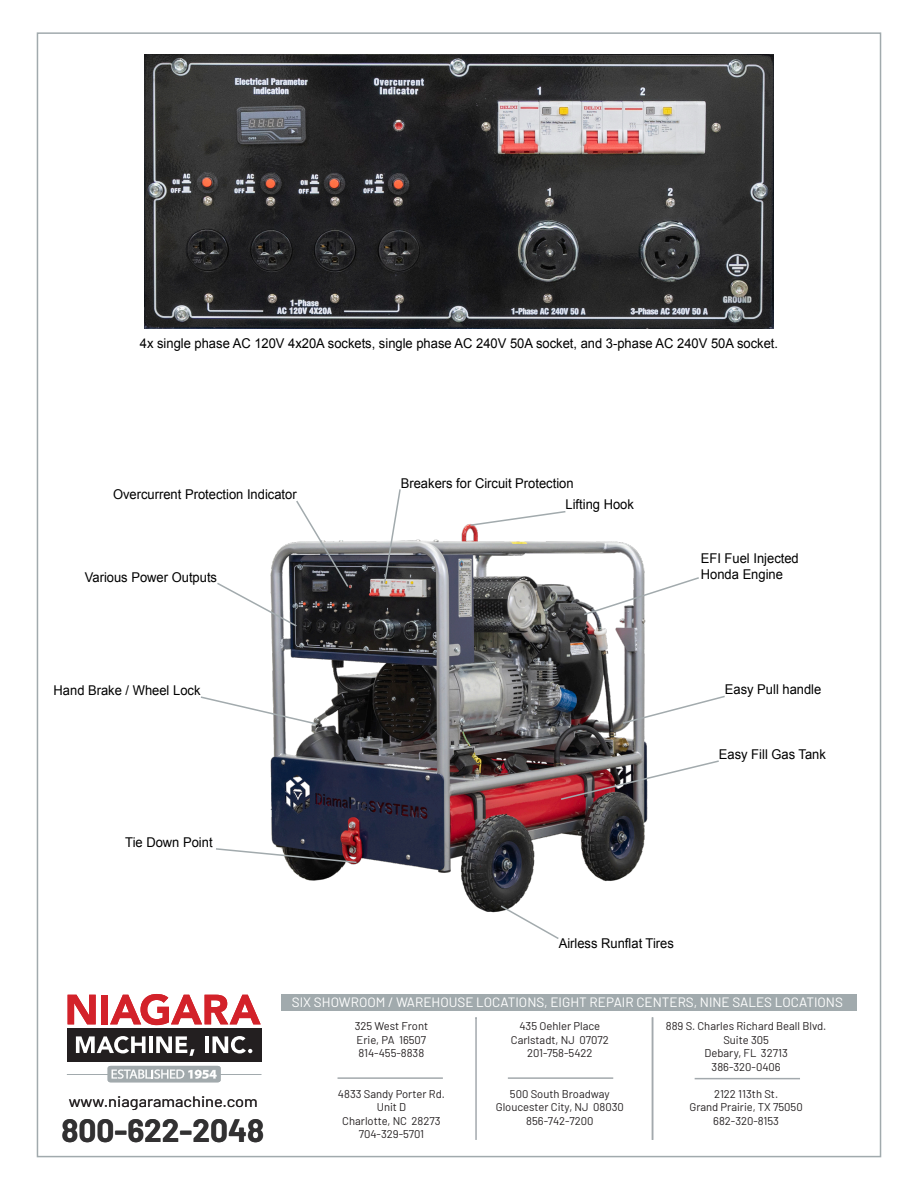
<style>
.page{position:relative;width:918px;height:1188px;background:#fff}
.page>*{position:absolute;margin:0;border:0;box-sizing:border-box;transform-origin:0 0}
.t1{font:700 31.5px "Barlow";color:#323132}
.t2{font:15px "Barlow";color:#231f20;scale:1.1 1}
.t3{font:13.5px/16.5px "Arial";color:#000;scale:.96 1}
.t4{font:13.5px "Barlow";color:#fff}
.t5{font:11.25px/13.5px "Barlow";color:#231f20;text-align:center}
</style>
<div class="page">
<img style="left:270px;top:524px;width:378px;height:389px">
<svg style="left:67px;top:1066px;width:194px;height:16px"></svg>
<div style="left:67px;top:1028px;width:194px;height:33px;background:#231f20"></div>
<svg style="left:68px;top:995px;width:28px;height:29px"></svg>
<div style="left:101px;top:995px;width:7px;height:29px;background:#d3222a"></div>
<svg style="left:110px;top:994px;width:151px;height:31px"></svg>
<svg style="left:76px;top:1036px;width:70px;height:17px"></svg>
<hr style="left:149px;top:1036px;width:4px;height:17px;background:#fff">
<svg style="left:156px;top:1036px;width:39px;height:20px"></svg>
<hr style="left:205px;top:1036px;width:4px;height:17px;background:#fff">
<svg style="left:212px;top:1036px;width:40px;height:17px"></svg>
<div style="left:281px;top:994px;width:575px;height:17px;background:#a1aaad"></div>
<hr style="left:652px;top:1017px;width:1px;height:123px;background:#a3a9ad">
<hr style="left:338px;top:1077px;width:105px;height:2px;background:#a3a9ad">
<hr style="left:508px;top:1077px;width:105px;height:2px;background:#a3a9ad">
<hr style="left:695px;top:1078px;width:105px;height:1px;background:#a3a9ad">
<hr style="left:475px;top:1017px;width:2px;height:123px;background:#a3a9ad">
<img style="left:145px;top:54px;width:628px;height:275px">
<svg style="left:469px;top:511px;width:98px;height:16px"></svg>
<svg style="left:582px;top:576px;width:117px;height:40px"></svg>
<svg style="left:621px;top:695px;width:104px;height:30px"></svg>
<svg style="left:499px;top:904px;width:61px;height:35px"></svg>
<img style="left:559px;top:759px;width:160px;height:42px">
<svg style="left:216px;top:847px;width:142px;height:17px"></svg>
<svg style="left:201px;top:695px;width:117px;height:31px"></svg>
<svg style="left:383px;top:489px;width:19px;height:96px"></svg>
<svg style="left:217px;top:500px;width:133px;height:128px"></svg>
<p class="t3" style="left:140px;top:336px;width:666px">4x single phase AC 120V 4x20A sockets, single phase AC 240V 50A socket, and 3-phase AC 240V 50A socket.</p>
<p class="t3" style="left:113px;top:486px;width:193px">Overcurrent Protection Indicator</p>
<p class="t3" style="left:85px;top:569px;width:139px">Various Power Outputs</p>
<p class="t3" style="left:54px;top:682px;width:155px">Hand Brake / Wheel Lock</p>
<p class="t3" style="left:125px;top:834px;width:93px">Tie Down Point</p>
<p class="t3" style="left:401px;top:475px;width:182px">Breakers for Circuit Protection</p>
<p class="t3" style="left:566px;top:497px;width:73px">Lifting Hook</p>
<p class="t3" style="left:701px;top:550px;width:104px">EFI Fuel Injected<br>Honda Engine</p>
<p class="t3" style="left:725px;top:681px;width:102px">Easy Pull handle</p>
<p class="t3" style="left:719px;top:746px;width:113px">Easy Fill Gas Tank</p>
<p class="t3" style="left:559px;top:935px;width:122px">Airless Runflat Tires</p>
<p class="t2" style="left:69px;top:1091px;width:173px">www.niagaramachine.com</p>
<p class="t1" style="left:62px;top:1108px;width:204px">800-622-2048</p>
<p class="t4" style="left:292px;top:993px;width:553px">SIX SHOWROOM / WAREHOUSE LOCATIONS, EIGHT REPAIR CENTERS, NINE SALES LOCATIONS</p>
<p class="t5" style="left:355px;top:1019px;width:75px">325 West Front</p>
<p class="t5" style="left:357px;top:1032px;width:71px">Erie, PA 16507</p>
<p class="t5" style="left:359px;top:1046px;width:67px">814-455-8838</p>
<p class="t5" style="left:338px;top:1086px;width:108px">4833 Sandy Porter Rd.<br>Unit D</p>
<p class="t5" style="left:342px;top:1113px;width:100px">Charlotte, NC 28273</p>
<p class="t5" style="left:359px;top:1127px;width:67px">704-329-5701</p>
<p class="t5" style="left:508px;top:1019px;width:105px">4215 Bergen Turnpike</p>
<p class="t5" style="left:501px;top:1032px;width:86px">North Bergen, NJ</p>
<p class="t5" style="left:511px;top:1019px;width:99px">435 Oehler Place<br>Carlstadt, NJ 07072</p>
<p class="t5" style="left:527px;top:1046px;width:67px">201-758-5422</p>
<p class="t5" style="left:510px;top:1086px;width:101px">500 South Broadway</p>
<p class="t5" style="left:496px;top:1100px;width:130px">Gloucester City, NJ 08030</p>
<p class="t5" style="left:526px;top:1113px;width:69px">856-742-7200</p>
<p class="t5" style="left:666px;top:1019px;width:162px">889 S. Charles Richard Beall Blvd.</p>
<p class="t5" style="left:723px;top:1032px;width:47px">Suite 305</p>
<p class="t5" style="left:704px;top:1046px;width:85px">Debary, FL 32713</p>
<p class="t5" style="left:712px;top:1059px;width:71px">386-320-0406</p>
<p class="t5" style="left:714px;top:1086px;width:66px">2122 113th St.</p>
<p class="t5" style="left:690px;top:1100px;width:115px">Grand Prairie, TX 75050</p>
<p class="t5" style="left:713px;top:1113px;width:67px">682-320-8153</p>
<p class="t5" style="left:714px;top:1086px;width:39px">1170 107</p>
</div>
